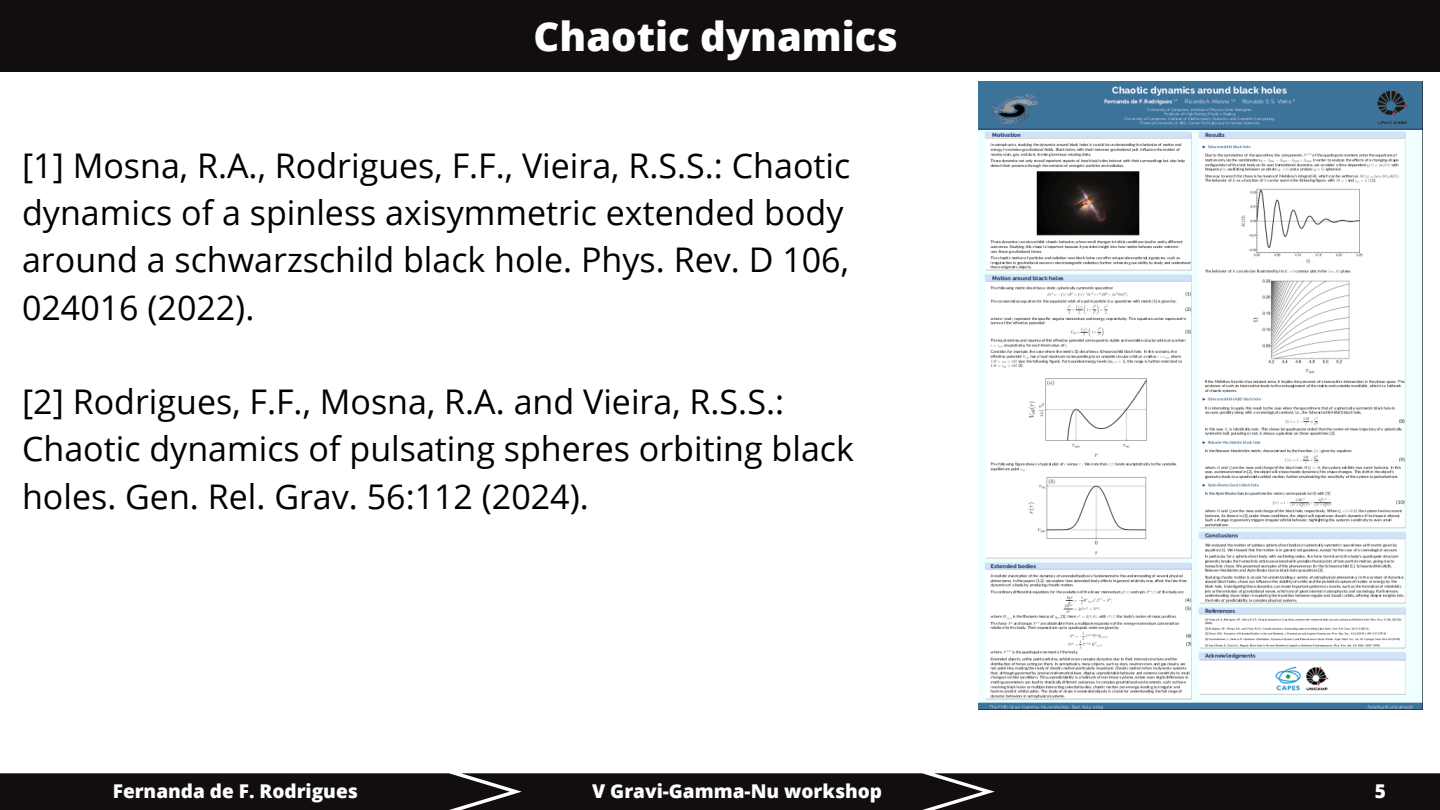
<style>
.page{position:relative;width:1440px;height:810px;background:#fff}
.page>*{position:absolute;margin:0;border:0;box-sizing:border-box;transform-origin:0 0}
.t1{font:800 40px "Open Sans";color:#fff}
.t2{font:34px/47.2px "Open Sans";color:#000}
.t3{font:800 19px "Open Sans";color:#fff}
</style>
<div class="page">
<div style="left:0;top:0;width:1440px;height:71px;background:#120e10"></div>
<div style="left:0;top:773px;width:1440px;height:37px;background:#120e10"></div>
<img style="left:978px;top:81px;width:444px;height:629px">
<h2 class="t1" style="left:534px;top:8px;width:366px">Chaotic dynamics</h2>
<p class="t2" style="left:22px;top:141px;width:830px">[1] Mosna, R.A., Rodrigues, F.F., Vieira, R.S.S.: Chaotic dynamics of a spinless axisymmetric extended body around a schwarzschild black hole. Phys. Rev. D 106, 024016 (2022).</p>
<p class="t2" style="left:22px;top:377px;width:833px">[2] Rodrigues, F.F., Mosna, R.A. and Vieira, R.S.S.:<br>Chaotic dynamics of pulsating spheres orbiting black holes. Gen. Rel. Grav. 56:112 (2024).</p>
<h1 class="t3" style="left:113px;top:778px;width:247px">Fernanda de F. Rodrigues</h1>
<h2 class="t3" style="left:592px;top:778px;width:292px">V Gravi-Gamma-Nu workshop</h2>
<p class="t3" style="left:1375px;top:778px;width:13px">5</p>
</div>
